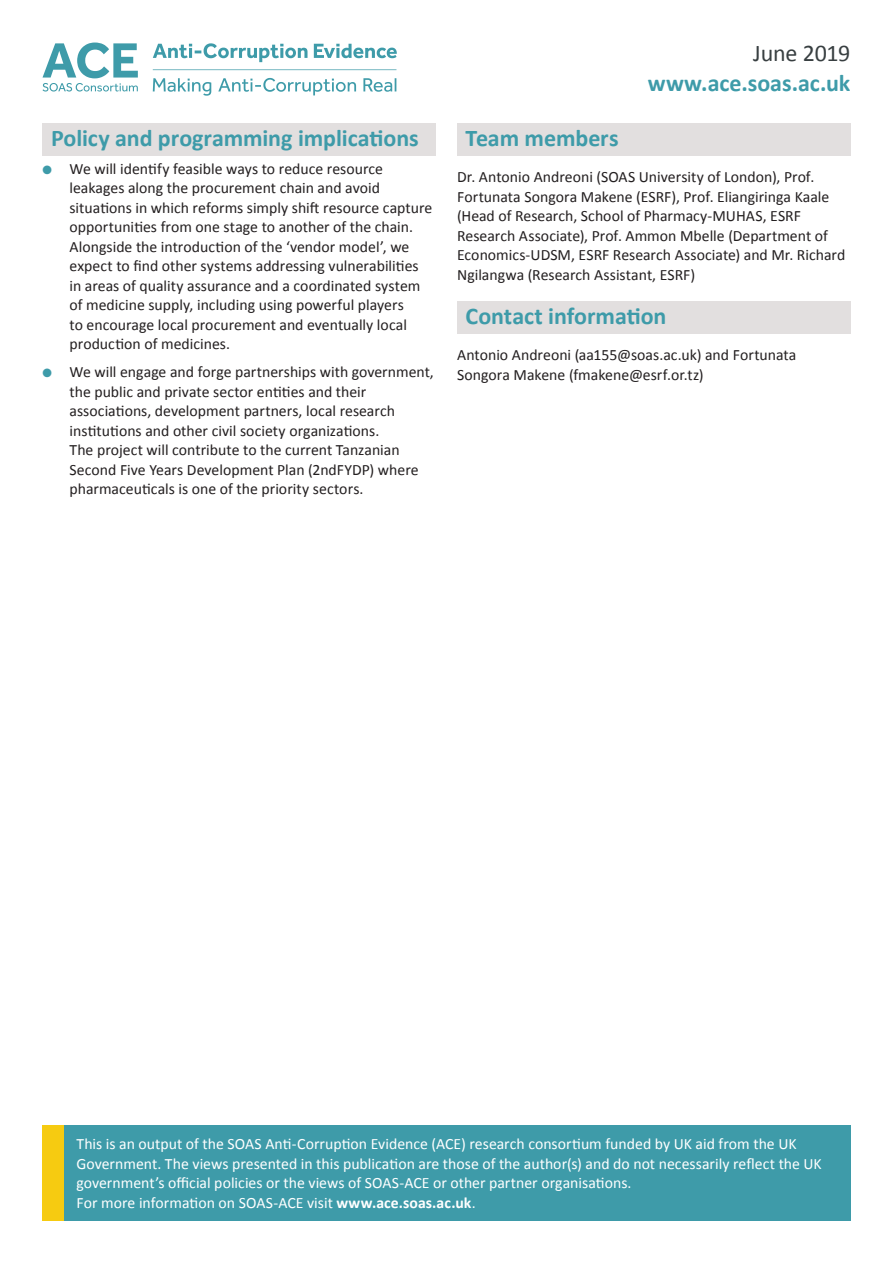
<style>
.page{position:relative;width:893px;height:1263px;background:#fff}
.page>*{position:absolute;margin:0;border:0;box-sizing:border-box;transform-origin:0 0}
.t1{font:700 24px "Calibri";letter-spacing:-.005em;color:#3e9ba9}
.t2{font:24px "Calibri";letter-spacing:-.01em;color:#383f41}
.t3{font:15.75px/19.5px "Calibri";color:#231f20}
.t4{font:15.75px/19.5px "Calibri";color:#fff}
.s1{color:#3e9ba9}
.s2{font-weight:700}
</style>
<div class="page">
<svg style="left:43px;top:43px;width:354px;height:53px"></svg>
<div style="left:43px;top:123px;width:393px;height:33px;background:#e2dfdf"></div>
<div style="left:457px;top:123px;width:393px;height:33px;background:#e2dfdf"></div>
<div style="left:457px;top:301px;width:393px;height:33px;background:#e2dfdf"></div>
<div style="left:43px;top:1124px;width:21px;height:96px;background:#f6cb11"></div>
<div style="left:64px;top:1124px;width:786px;height:96px;background:#3e9ba9"></div>
<h1 class="t2" style="left:753px;top:37px;width:99px">June 2019</h1>
<h1 class="t1" style="left:51px;top:122px;width:369px">Policy and programming implications</h1>
<p class="t3" style="left:70px;top:159px;width:364px;text-indent:-27px"><span class="s1">●</span> We will identify feasible ways to reduce resource leakages along the procurement chain and avoid situations in which reforms simply shift resource capture opportunities from one stage to another of the chain.<br>Alongside the introduction of the ‘vendor model’, we expect to find other systems addressing vulnerabilities in areas of quality assurance and a coordinated system of medicine supply, including using powerful players<br>to encourage local procurement and eventually local production of medicines.</p>
<p class="t3" style="left:70px;top:362px;width:366px;text-indent:-27px"><span class="s1">●</span> We will engage and forge partnerships with government, the public and private sector entities and their associations, development partners, local research institutions and other civil society organizations.<br>The project will contribute to the current Tanzanian Second Five Years Development Plan (2ndFYDP) where pharmaceuticals is one of the priority sectors.</p>
<h1 class="t1" style="left:648px;top:68px;width:204px">www.ace.soas.ac.uk</h1>
<h1 class="t1" style="left:466px;top:122px;width:154px">Team members</h1>
<p class="t3" style="left:457px;top:167px;width:390px">Dr. Antonio Andreoni (SOAS University of London), Prof.<br>Fortunata Songora Makene (ESRF), Prof. Eliangiringa Kaale (Head of Research, School of Pharmacy-MUHAS, ESRF Research Associate), Prof. Ammon Mbelle (Department of Economics-UDSM, ESRF Research Associate) and Mr. Richard Ngilangwa (Research Assistant, ESRF)</p>
<h1 class="t1" style="left:466px;top:300px;width:202px">Contact information</h1>
<p class="t3" style="left:457px;top:345px;width:341px">Antonio Andreoni (aa155@soas.ac.uk) and Fortunata<br>Songora Makene (fmakene@esrf.or.tz)</p>
<p class="t4" style="left:77px;top:1134px;width:747px">This is an output of the SOAS Anti-Corruption Evidence (ACE) research consortium funded by UK aid from the UK Government. The views presented in this publication are those of the author(s) and do not necessarily reflect the UK government’s official policies or the views of SOAS-ACE or other partner organisations.<br>For more information on SOAS-ACE visit <span class="s2">www.ace.soas.ac.uk</span>.</p>
</div>
